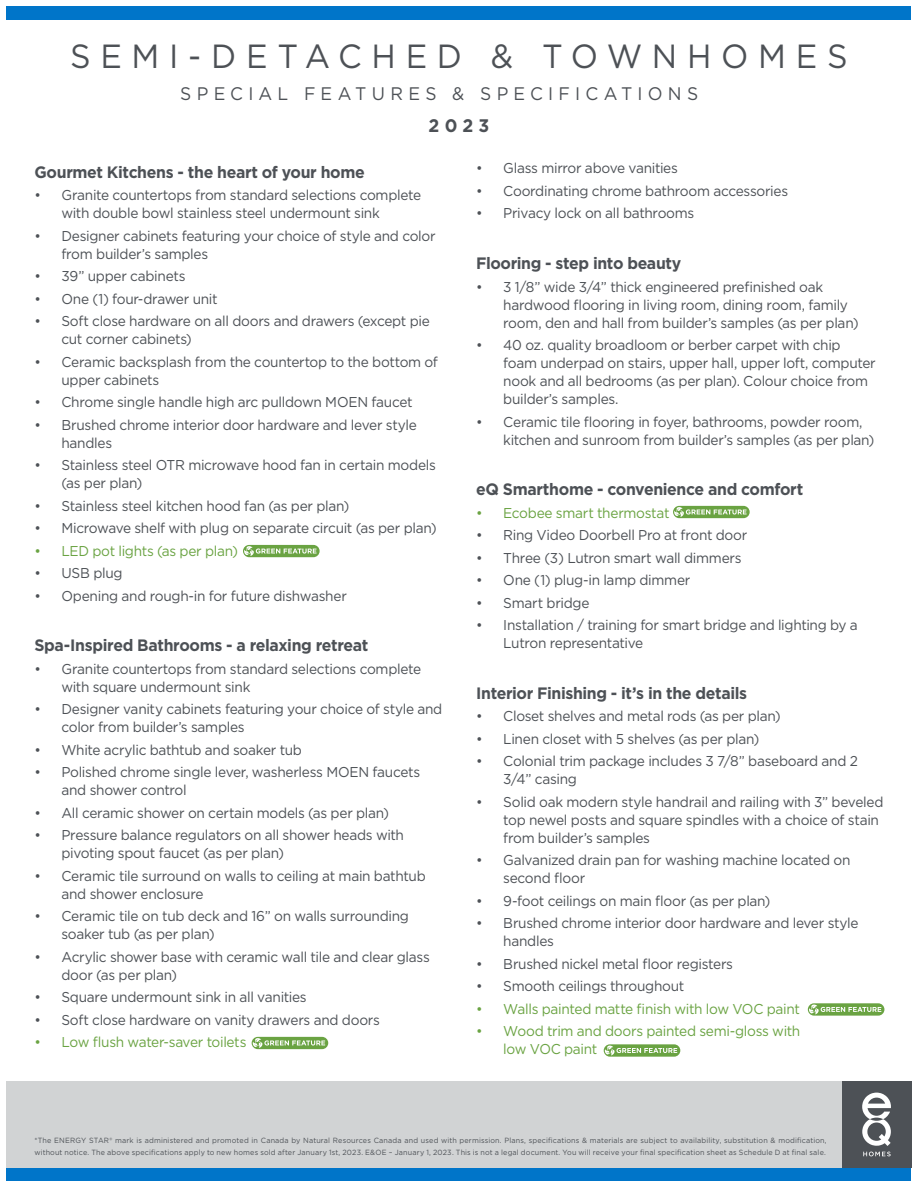
<style>
.page{position:relative;width:918px;height:1188px;background:#fff}
.page>*{position:absolute;margin:0;border:0;box-sizing:border-box;transform-origin:0 0}
.t1{font:33.45px "Gotham";letter-spacing:.3em;color:#4d5156;scale:.96 1}
.t2{font:18.15px "Gotham";letter-spacing:.3em;color:#4d5156;scale:.96 1}
.t3{font:700 18.15px "Gotham";color:#4d5156;scale:.96 1}
.t4{font:700 16.5px "Gotham";letter-spacing:-.025em;color:#4d5156;scale:.96 1}
.t5{font:14.25px/18px "Gotham";letter-spacing:-.02em;color:#4d5156;scale:.96 1}
.t6{font:14.25px/18px "Gotham";letter-spacing:-.025em;color:#6aa342;scale:.96 1}
.t7{font:7.5px/12px "Gotham";letter-spacing:.02em;color:#4d5156;scale:.96 1}
</style>
<div class="page">
<svg style="left:243px;top:545px;width:77px;height:12px"></svg>
<svg style="left:244px;top:546px;width:73px;height:10px"></svg>
<div style="left:252px;top:1037px;width:76px;height:12px;background:#6aa342;border-radius:6px"></div>
<svg style="left:253px;top:1038px;width:72px;height:10px"></svg>
<div style="left:7px;top:7px;width:904px;height:13px;background:#0075c9"></div>
<div style="left:7px;top:1168px;width:904px;height:13px;background:#0075c9"></div>
<div style="left:7px;top:1081px;width:835px;height:87px;background:#d1d3d4"></div>
<div style="left:842px;top:1081px;width:69px;height:87px;background:#4d5156"></div>
<svg style="left:863px;top:1152px;width:28px;height:4px"></svg>
<svg style="left:862px;top:1093px;width:29px;height:53px"></svg>
<div style="left:808px;top:1003px;width:76px;height:13px;background:#6aa342;border-radius:6px"></div>
<svg style="left:809px;top:1005px;width:72px;height:9px"></svg>
<svg style="left:673px;top:506px;width:77px;height:12px"></svg>
<svg style="left:674px;top:507px;width:73px;height:10px"></svg>
<div style="left:604px;top:1044px;width:76px;height:13px;background:#6aa342;border-radius:6px"></div>
<svg style="left:605px;top:1046px;width:72px;height:9px"></svg>
<h1 class="t1" style="left:70px;top:35px;width:811px">SEMI-DETACHED &amp; TOWNHOMES</h1>
<p class="t2" style="left:180px;top:82px;width:541px">SPECIAL FEATURES &amp; SPECIFICATIONS</p>
<p class="t3" style="left:429px;top:114px;width:65px">2023</p>
<p class="t4" style="left:34px;top:161px;width:346px">Gourmet Kitchens - the heart of your home</p>
<p class="t5" style="left:61px;top:186px;width:376px;text-indent:-27px">• Granite countertops from standard selections complete with double bowl stainless steel undermount sink</p>
<p class="t5" style="left:61px;top:226px;width:391px;text-indent:-27px">• Designer cabinets featuring your choice of style and color from builder’s samples</p>
<p class="t5" style="left:34px;top:267px;width:159px">• 39” upper cabinets</p>
<p class="t5" style="left:34px;top:289px;width:192px">• One (1) four-drawer unit</p>
<p class="t5" style="left:61px;top:312px;width:385px;text-indent:-27px">• Soft close hardware on all doors and drawers (except pie cut corner cabinets)</p>
<p class="t5" style="left:61px;top:352px;width:394px;text-indent:-27px">• Ceramic backsplash from the countertop to the bottom of upper cabinets</p>
<p class="t5" style="left:34px;top:393px;width:395px">• Chrome single handle high arc pulldown MOEN faucet</p>
<p class="t5" style="left:61px;top:415px;width:372px;text-indent:-27px">• Brushed chrome interior door hardware and lever style handles</p>
<p class="t5" style="left:61px;top:456px;width:392px;text-indent:-27px">• Stainless steel OTR microwave hood fan in certain models (as per plan)</p>
<p class="t5" style="left:34px;top:496px;width:330px">• Stainless steel kitchen hood fan (as per plan)</p>
<p class="t5" style="left:34px;top:519px;width:421px">• Microwave shelf with plug on separate circuit (as per plan)</p>
<p class="t6" style="left:34px;top:541px;width:214px">• LED pot lights (as per plan)</p>
<p class="t5" style="left:34px;top:564px;width:93px">• USB plug</p>
<p class="t5" style="left:34px;top:586px;width:327px">• Opening and rough-in for future dishwasher</p>
<p class="t4" style="left:34px;top:634px;width:349px">Spa-Inspired Bathrooms - a relaxing retreat</p>
<p class="t5" style="left:61px;top:659px;width:376px;text-indent:-27px">• Granite countertops from standard selections complete with square undermount sink</p>
<p class="t5" style="left:61px;top:700px;width:398px;text-indent:-27px">• Designer vanity cabinets featuring your choice of style and color from builder’s samples</p>
<p class="t5" style="left:34px;top:740px;width:280px">• White acrylic bathtub and soaker tub</p>
<p class="t5" style="left:61px;top:763px;width:375px;text-indent:-27px">• Polished chrome single lever, washerless MOEN faucets and shower control</p>
<p class="t5" style="left:34px;top:803px;width:371px">• All ceramic shower on certain models (as per plan)</p>
<p class="t5" style="left:61px;top:826px;width:358px;text-indent:-27px">• Pressure balance regulators on all shower heads with pivoting spout faucet (as per plan)</p>
<p class="t5" style="left:61px;top:866px;width:381px;text-indent:-27px">• Ceramic tile surround on walls to ceiling at main bathtub and shower enclosure</p>
<p class="t5" style="left:61px;top:907px;width:364px;text-indent:-27px">• Ceramic tile on tub deck and 16” on walls surrounding soaker tub (as per plan)</p>
<p class="t5" style="left:61px;top:947px;width:385px;text-indent:-27px">• Acrylic shower base with ceramic wall tile and clear glass door (as per plan)</p>
<p class="t5" style="left:34px;top:988px;width:285px">• Square undermount sink in all vanities</p>
<p class="t5" style="left:34px;top:1010px;width:362px">• Soft close hardware on vanity drawers and doors</p>
<p class="t6" style="left:34px;top:1033px;width:222px">• Low flush water-saver toilets</p>
<p class="t5" style="left:476px;top:159px;width:212px">• Glass mirror above vanities</p>
<p class="t5" style="left:476px;top:182px;width:326px">• Coordinating chrome bathroom accessories</p>
<p class="t5" style="left:476px;top:204px;width:229px">• Privacy lock on all bathrooms</p>
<p class="t4" style="left:476px;top:252px;width:215px">Flooring - step into beauty</p>
<p class="t5" style="left:503px;top:277px;width:372px;text-indent:-27px">• 3 1/8” wide 3/4” thick engineered prefinished oak hardwood flooring in living room, dining room, family room, den and hall from builder’s samples (as per plan)</p>
<p class="t5" style="left:503px;top:336px;width:390px;text-indent:-27px">• 40 oz. quality broadloom or berber carpet with chip foam underpad on stairs, upper hall, upper loft, computer nook and all bedrooms (as per plan). Colour choice from builder’s samples.</p>
<p class="t5" style="left:503px;top:412px;width:388px;text-indent:-27px">• Ceramic tile flooring in foyer, bathrooms, powder room, kitchen and sunroom from builder’s samples (as per plan)</p>
<p class="t4" style="left:476px;top:478px;width:342px">eQ Smarthome - convenience and comfort</p>
<p class="t6" style="left:476px;top:503px;width:203px">• Ecobee smart thermostat</p>
<p class="t5" style="left:476px;top:526px;width:284px">• Ring Video Doorbell Pro at front door</p>
<p class="t5" style="left:476px;top:548px;width:278px">• Three (3) Lutron smart wall dimmers</p>
<p class="t5" style="left:476px;top:571px;width:225px">• One (1) plug-in lamp dimmer</p>
<p class="t5" style="left:476px;top:593px;width:119px">• Smart bridge</p>
<p class="t5" style="left:503px;top:616px;width:371px;text-indent:-27px">• Installation / training for smart bridge and lighting by a<br>Lutron representative</p>
<p class="t4" style="left:476px;top:682px;width:284px">Interior Finishing - it’s in the details</p>
<p class="t5" style="left:476px;top:707px;width:319px">• Closet shelves and metal rods (as per plan)</p>
<p class="t5" style="left:476px;top:729px;width:297px">• Linen closet with 5 shelves (as per plan)</p>
<p class="t5" style="left:503px;top:752px;width:371px;text-indent:-27px">• Colonial trim package includes 3 7/8” baseboard and 2<br>3/4” casing</p>
<p class="t5" style="left:503px;top:792px;width:398px;text-indent:-27px">• Solid oak modern style handrail and railing with 3” beveled top newel posts and square spindles with a choice of stain from builder’s samples</p>
<p class="t5" style="left:503px;top:851px;width:363px;text-indent:-27px">• Galvanized drain pan for washing machine located on second floor</p>
<p class="t5" style="left:476px;top:891px;width:308px">• 9-foot ceilings on main floor (as per plan)</p>
<p class="t5" style="left:503px;top:914px;width:372px;text-indent:-27px">• Brushed chrome interior door hardware and lever style handles</p>
<p class="t5" style="left:476px;top:954px;width:269px">• Brushed nickel metal floor registers</p>
<p class="t5" style="left:476px;top:977px;width:218px">• Smooth ceilings throughout</p>
<p class="t6" style="left:476px;top:999px;width:339px">• Walls painted matte finish with low VOC paint</p>
<p class="t6" style="left:503px;top:1022px;width:311px;text-indent:-27px">• Wood trim and doors painted semi-gloss with low VOC paint</p>
<p class="t7" style="left:34px;top:1134px;width:827px">*The ENERGY STAR® mark is administered and promoted in Canada by Natural Resources Canada and used with permission. Plans, specifications &amp; materials are subject to availability, substitution &amp; modification, without notice. The above specifications apply to new homes sold after January 1st, 2023. E&amp;OE – January 1, 2023. This is not a legal document. You will receive your final specification sheet as Schedule D at final sale.</p>
</div>
